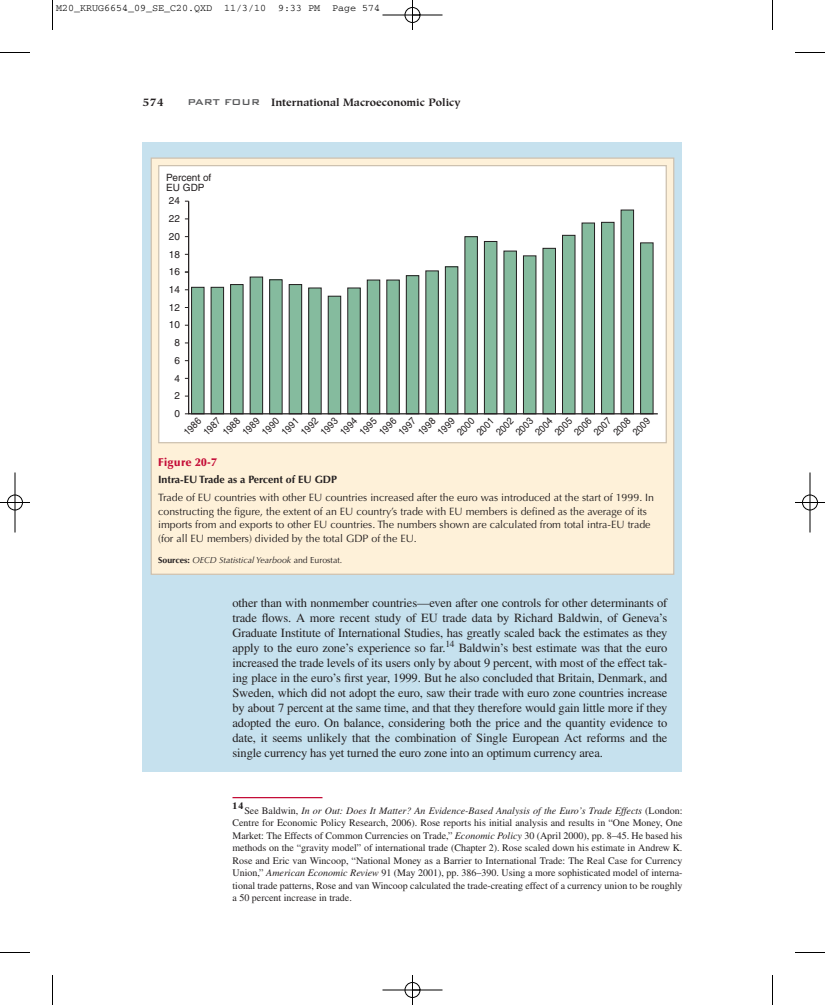
<style>
.page{position:relative;width:825px;height:1005px;background:#fff}
.page>*{position:absolute;margin:0;border:0;box-sizing:border-box;transform-origin:0 0}
.t1{font:12.5px/15px "Times";letter-spacing:-.01em;color:#231f20;text-align:justify}
.t2{font:900 11.25px "Optima";letter-spacing:.025em;color:#c40c37}
.t3{font:700 11.25px "Hiroshige";color:#231f20}
.t4{font:10.62px/13.8px "Optima";color:#231f20}
.t5{font:700 10.62px "Hiroshige";color:#231f20}
.t6{font:700 10.62px "Optima";color:#231f20}
.t7{font:10px/12.5px "Times";color:#231f20;text-align:justify}
.t8{font:10px "Helvetica";color:#231f20;scale:.9 1}
.t9{font:10px "Courier";color:#000}
.t10{font:10px/10.2px "Helvetica";color:#231f20}
.t11{font:700 9.38px "Times Ten";color:#231f20}
.t12{font:italic 8.75px "Optima";color:#231f20}
.s1{font-family:"Bank Gothic BT";font-weight:500;font-size:11.25px;color:#57585a}
.s2{font-weight:700;font-style:normal}
.s3{font-style:normal}
.s4{font-style:italic}
</style>
<div class="page">
<div style="left:142px;top:142px;width:540px;height:630px;background:#c6e1ee"></div>
<div style="left:151px;top:158px;width:523px;height:416px;background:#fef1d9"></div>
<div style="left:159px;top:166px;width:507px;height:276px;background:#fff"></div>
<svg style="left:187px;top:200px;width:471px;height:215px"></svg>
<div style="left:158px;top:165px;width:509px;height:278px;border:1px solid #cdc1af"></div>
<hr style="left:232px;top:797px;width:90px;height:1px;background:#c40c37">
<hr style="left:52px;top:0;width:1px;height:30px;background:#000">
<hr style="left:0;top:52px;width:30px;height:1px;background:#000">
<hr style="left:772px;top:0;width:1px;height:30px;background:#000">
<hr style="left:795px;top:52px;width:30px;height:1px;background:#000">
<hr style="left:52px;top:975px;width:1px;height:30px;background:#000">
<hr style="left:0;top:952px;width:30px;height:1px;background:#000">
<hr style="left:772px;top:975px;width:1px;height:30px;background:#000">
<hr style="left:795px;top:952px;width:30px;height:1px;background:#000">
<hr style="left:382px;top:15px;width:60px;height:1px;background:#000">
<hr style="left:382px;top:990px;width:60px;height:1px;background:#000">
<hr style="left:15px;top:472px;width:1px;height:60px;background:#000">
<hr style="left:810px;top:472px;width:1px;height:60px;background:#000">
<hr style="left:412px;top:0;width:1px;height:30px;background:#000">
<hr style="left:412px;top:975px;width:1px;height:30px;background:#000">
<hr style="left:0;top:502px;width:30px;height:1px;background:#000">
<hr style="left:795px;top:502px;width:30px;height:1px;background:#000">
<div style="left:405px;top:7px;width:15px;height:16px;border:1px solid #000;border-radius:50%"></div>
<div style="left:405px;top:982px;width:15px;height:16px;border:1px solid #000;border-radius:50%"></div>
<div style="left:7px;top:495px;width:16px;height:15px;border:1px solid #000;border-radius:50%"></div>
<div style="left:802px;top:495px;width:16px;height:15px;border:1px solid #000;border-radius:50%"></div>
<p class="t9" style="left:56px;top:5px;width:326px">M20_KRUG6654_09_SE_C20.QXD 11/3/10 9:33 PM Page 574</p>
<p class="t3" style="left:142px;top:97px;width:23px">574</p>
<p class="t5" style="left:188px;top:98px;width:275px"><span class="s1">PART FOUR</span> International Macroeconomic Policy</p>
<p class="t10" style="left:166px;top:173px;width:47px">Percent of<br>EU GDP</p>
<p class="t10" style="left:169px;top:197px;width:13px">24</p>
<p class="t10" style="left:169px;top:214px;width:13px">22</p>
<p class="t10" style="left:169px;top:232px;width:13px">20</p>
<p class="t10" style="left:169px;top:250px;width:13px">18</p>
<p class="t10" style="left:169px;top:268px;width:13px">16</p>
<p class="t10" style="left:169px;top:285px;width:13px">14</p>
<p class="t10" style="left:169px;top:303px;width:13px">12</p>
<p class="t10" style="left:169px;top:321px;width:13px">10</p>
<p class="t10" style="left:175px;top:338px;width:7px">8</p>
<p class="t10" style="left:175px;top:356px;width:7px">6</p>
<p class="t10" style="left:175px;top:374px;width:7px">4</p>
<p class="t10" style="left:175px;top:392px;width:7px">2</p>
<p class="t10" style="left:175px;top:409px;width:7px">0</p>
<p class="t8" style="left:183px;top:431px;width:24px;rotate:-45deg">1986</p>
<p class="t8" style="left:202px;top:431px;width:24px;rotate:-45deg">1987</p>
<p class="t8" style="left:222px;top:431px;width:24px;rotate:-45deg">1988</p>
<p class="t8" style="left:241px;top:431px;width:24px;rotate:-45deg">1989</p>
<p class="t8" style="left:261px;top:431px;width:24px;rotate:-45deg">1990</p>
<p class="t8" style="left:280px;top:431px;width:24px;rotate:-45deg">1991</p>
<p class="t8" style="left:300px;top:431px;width:24px;rotate:-45deg">1992</p>
<p class="t8" style="left:319px;top:431px;width:24px;rotate:-45deg">1993</p>
<p class="t8" style="left:339px;top:431px;width:24px;rotate:-45deg">1994</p>
<p class="t8" style="left:358px;top:431px;width:24px;rotate:-45deg">1995</p>
<p class="t8" style="left:378px;top:431px;width:24px;rotate:-45deg">1996</p>
<p class="t8" style="left:398px;top:431px;width:24px;rotate:-45deg">1997</p>
<p class="t8" style="left:417px;top:431px;width:24px;rotate:-45deg">1998</p>
<p class="t8" style="left:437px;top:431px;width:24px;rotate:-45deg">1999</p>
<p class="t8" style="left:456px;top:431px;width:24px;rotate:-45deg">2000</p>
<p class="t8" style="left:476px;top:431px;width:24px;rotate:-45deg">2001</p>
<p class="t8" style="left:495px;top:431px;width:24px;rotate:-45deg">2002</p>
<p class="t8" style="left:515px;top:431px;width:24px;rotate:-45deg">2003</p>
<p class="t8" style="left:534px;top:431px;width:24px;rotate:-45deg">2004</p>
<p class="t8" style="left:554px;top:431px;width:24px;rotate:-45deg">2005</p>
<p class="t8" style="left:573px;top:431px;width:24px;rotate:-45deg">2006</p>
<p class="t8" style="left:593px;top:431px;width:24px;rotate:-45deg">2007</p>
<p class="t8" style="left:612px;top:431px;width:24px;rotate:-45deg">2008</p>
<p class="t8" style="left:632px;top:431px;width:24px;rotate:-45deg">2009</p>
<p class="t2" style="left:158px;top:457px;width:60px">Figure 20-7</p>
<p class="t6" style="left:158px;top:475px;width:181px">Intra-EU Trade as a Percent of EU GDP</p>
<p class="t4" style="left:158px;top:491px;width:498px">Trade of EU countries with other EU countries increased after the euro was introduced at the start of 1999. In constructing the figure, the extent of an EU country’s trade with EU members is defined as the average of its imports from and exports to other EU countries. The numbers shown are calculated from total intra-EU trade (for all EU members) divided by the total GDP of the EU.</p>
<p class="t12" style="left:158px;top:557px;width:186px"><span class="s2">Sources:</span> OECD Statistical Yearbook <span class="s3">and Eurostat.</span></p>
<p class="t1" style="left:232px;top:596px;width:437px">other than with nonmember countries—even after one controls for other determinants of trade flows. A more recent study of EU trade data by Richard Baldwin, of Geneva’s Graduate Institute of International Studies, has greatly scaled back the estimates as they apply to the euro zone’s experience so far.<sup>14</sup> Baldwin’s best estimate was that the euro increased the trade levels of its users only by about 9 percent, with most of the effect tak&shy;ing place in the euro’s first year, 1999. But he also concluded that Britain, Denmark, and Sweden, which did not adopt the euro, saw their trade with euro zone countries increase by about 7 percent at the same time, and that they therefore would gain little more if they adopted the euro. On balance, considering both the price and the quantity evidence to date, it seems unlikely that the combination of Single European Act reforms and the single currency has yet turned the euro zone into an optimum currency area.</p>
<p class="t11" style="left:232px;top:802px;width:12px">14</p>
<p class="t7" style="left:232px;top:805px;width:452px;text-indent:12px">See Baldwin, <span class="s4">In or Out: Does It Matter? An Evidence-Based Analysis of the Euro’s Trade Effects</span> (London:<br>Centre for Economic Policy Research, 2006). Rose reports his initial analysis and results in “One Money, One Market: The Effects of Common Currencies on Trade,” <span class="s4">Economic Policy</span> 30 (April 2000), pp. 8–45. He based his methods on the “gravity model” of international trade (Chapter 2). Rose scaled down his estimate in Andrew K.<br>Rose and Eric van Wincoop, “National Money as a Barrier to International Trade: The Real Case for Currency Union,” <span class="s4">American Economic Review</span> 91 (May 2001), pp. 386–390. Using a more sophisticated model of interna&shy;tional trade patterns, Rose and van Wincoop calculated the trade-creating effect of a currency union to be roughly a 50 percent increase in trade.</p>
</div>
